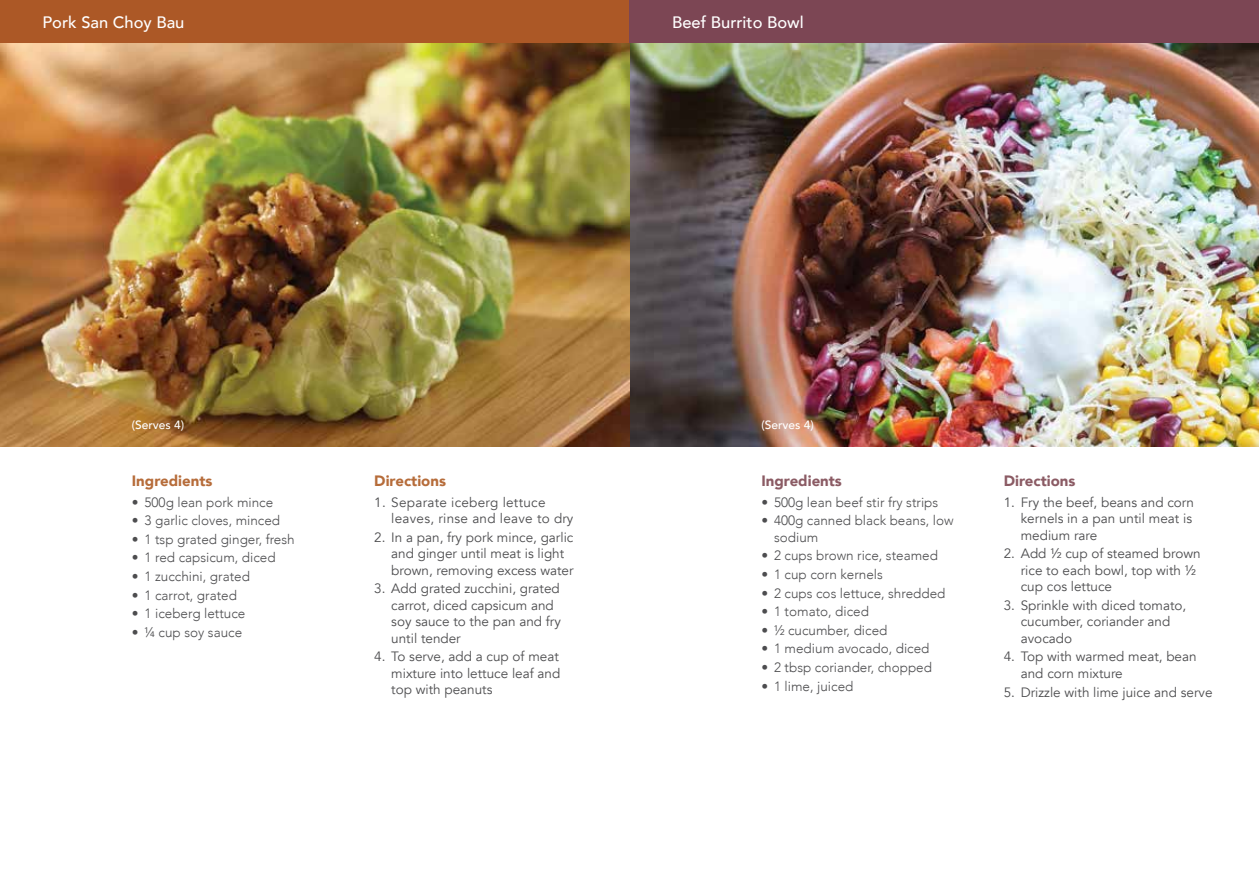
<style>
.page{position:relative;width:1259px;height:893px;background:#fff}
.page>*{position:absolute;margin:0;border:0;box-sizing:border-box;transform-origin:0 0}
.t1{font:500 16.5px "Avenir";color:#fff}
.t2{font:900 15px "Avenir";color:#b66c3a}
.t3{font:900 15px "Avenir";color:#8b5b64}
.t4{font:13.5px/16.5px "Avenir";color:#4d4d4f}
.t5{font:300 13.5px/16.5px "Avenir";color:#4d4d4f}
.t6{font:13.5px/16.5px "Avenir";letter-spacing:.02em;color:#4d4d4f}
.t7{font:500 12px "Avenir";color:#fff}
</style>
<div class="page">
<img style="left:0;top:43px;width:630px;height:403px">
<img style="left:630px;top:43px;width:629px;height:403px">
<div style="left:0;top:0;width:630px;height:43px;background:#ac5826"></div>
<div style="left:629px;top:0;width:630px;height:43px;background:#7c4654"></div>
<p class="t1" style="left:43px;top:8px;width:143px">Pork San Choy Bau</p>
<p class="t1" style="left:672px;top:8px;width:133px">Beef Burrito Bowl</p>
<p class="t7" style="left:132px;top:414px;width:54px">(Serves 4)</p>
<p class="t7" style="left:761px;top:414px;width:54px">(Serves 4)</p>
<p class="t2" style="left:132px;top:468px;width:82px">Ingredients</p>
<p class="t5" style="left:132px;top:494px;width:143px">• 500g lean pork mince</p>
<p class="t5" style="left:132px;top:512px;width:150px">• 3 garlic cloves, minced</p>
<p class="t5" style="left:132px;top:531px;width:164px">• 1 tsp grated ginger, fresh</p>
<p class="t5" style="left:132px;top:549px;width:145px">• 1 red capsicum, diced</p>
<p class="t5" style="left:132px;top:568px;width:120px">• 1 zucchini, grated</p>
<p class="t5" style="left:132px;top:587px;width:107px">• 1 carrot, grated</p>
<p class="t5" style="left:132px;top:605px;width:115px">• 1 iceberg lettuce</p>
<p class="t5" style="left:132px;top:624px;width:112px">• ¼ cup soy sauce</p>
<p class="t2" style="left:374px;top:468px;width:73px">Directions</p>
<p class="t6" style="left:391px;top:494px;width:184px;text-indent:-17px">1. Separate iceberg lettuce leaves, rinse and leave to dry</p>
<p class="t4" style="left:391px;top:529px;width:184px;text-indent:-17px">2. In a pan, fry pork mince, garlic and ginger until meat is light brown, removing excess water</p>
<p class="t4" style="left:391px;top:581px;width:171px;text-indent:-17px">3. Add grated zucchini, grated carrot, diced capsicum and soy sauce to the pan and fry until tender</p>
<p class="t4" style="left:391px;top:649px;width:170px;text-align:justify;text-indent:-17px">4. To serve, add a cup of meat mixture into lettuce leaf and top with peanuts</p>
<p class="t3" style="left:761px;top:468px;width:82px">Ingredients</p>
<p class="t5" style="left:761px;top:494px;width:178px">• 500g lean beef stir fry strips</p>
<p class="t5" style="left:774px;top:512px;width:181px;text-indent:-13px">• 400g canned black beans, low sodium</p>
<p class="t5" style="left:761px;top:547px;width:178px">• 2 cups brown rice, steamed</p>
<p class="t5" style="left:761px;top:566px;width:123px">• 1 cup corn kernels</p>
<p class="t5" style="left:761px;top:585px;width:186px">• 2 cups cos lettuce, shredded</p>
<p class="t5" style="left:761px;top:603px;width:109px">• 1 tomato, diced</p>
<p class="t5" style="left:761px;top:622px;width:128px">• ½ cucumber, diced</p>
<p class="t5" style="left:761px;top:640px;width:170px">• 1 medium avocado, diced</p>
<p class="t5" style="left:761px;top:659px;width:172px">• 2 tbsp coriander, chopped</p>
<p class="t5" style="left:761px;top:678px;width:94px">• 1 lime, juiced</p>
<p class="t3" style="left:1003px;top:468px;width:73px">Directions</p>
<p class="t4" style="left:1020px;top:494px;width:175px;text-indent:-17px">1. Fry the beef, beans and corn kernels in a pan until meat is medium rare</p>
<p class="t4" style="left:1020px;top:545px;width:181px;text-indent:-17px">2. Add ½ cup of steamed brown rice to each bowl, top with ½ cup cos lettuce</p>
<p class="t4" style="left:1020px;top:597px;width:167px;text-indent:-17px">3. Sprinkle with diced tomato, cucumber, coriander and avocado</p>
<p class="t4" style="left:1020px;top:649px;width:177px;text-indent:-17px">4. Top with warmed meat, bean and corn mixture</p>
<p class="t4" style="left:1003px;top:684px;width:210px">5. Drizzle with lime juice and serve</p>
</div>
